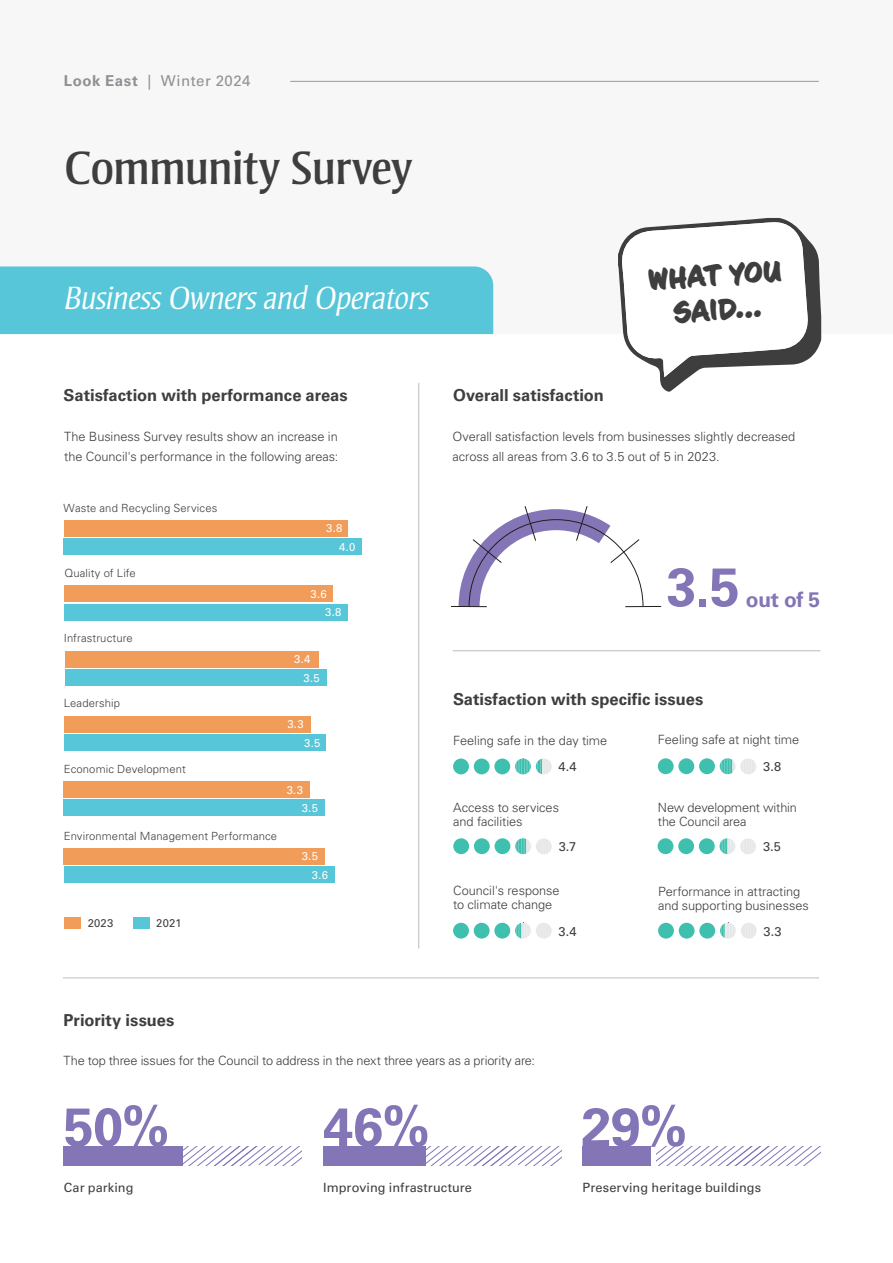
<style>
.page{position:relative;width:893px;height:1263px;background:#fff}
.page>*{position:absolute;margin:0;border:0;box-sizing:border-box;transform-origin:0 0}
.Body_Copy{font:700 54px "Univers LT Pro 65";color:#8476b6}
.Heading{font:48px "Strayhorn MT Pro";letter-spacing:-.025em;color:#3e3e3f}
.Heading_Italic{font:italic 300 33px "Strayhorn MT Pro";letter-spacing:-.025em;color:#fff}
.Sub_Heading__H3{font:700 29.4px/34.3px "CC Sign Language";color:#3e3e3f;text-align:center}
.Body_Copy-2{font:700 21px "Univers LT Pro 65";color:#8476b6}
.Sub_Heading__H3-2{font:700 16.5px "Univers LT Pro 65";color:#3e3e3f}
.t1{font:15px "Univers LT Pro 55 Roman";letter-spacing:.03em;color:#939598}
.Body_Copy-3{font:300 12.75px/13.5px "Univers LT Pro 45";letter-spacing:-.005em;color:#3e3e3f}
.Body_Copy-4{font:12.75px "Univers LT Pro 55 Roman";letter-spacing:.005em;color:#3e3e3f}
.Table_Body_Copy{font:300 11.25px "Univers LT Pro 45";letter-spacing:.01em;color:#3e3e3f}
.Table_Body_Copy-2{font:11.25px "Univers LT Pro 55 Roman";color:#fff}
.Table_Body_Copy-3{font:11.25px "Univers LT Pro 55 Roman";letter-spacing:.02em;color:#3e3e3f}
.s1{font-family:"Univers LT Pro 65";font-weight:700}
</style>
<div class="page">
<div style="left:0;top:0;width:893px;height:334px;background:#f7f7f8"></div>
<div style="left:0;top:266px;width:493px;height:68px;background:#57c6d8"></div>
<div style="left:64px;top:917px;width:17px;height:12px;background:#f19c58"></div>
<div style="left:133px;top:917px;width:17px;height:12px;background:#57c6d8"></div>
<hr style="left:453px;top:650px;width:367px;height:1px;background:#bcbdc0">
<hr style="left:63px;top:978px;width:756px;height:1px;background:#bcbdc0">
<div style="left:474px;top:758px;width:16px;height:16px;background:#3fbfae;border-radius:50%"></div>
<div style="left:453px;top:758px;width:16px;height:16px;background:#3fbfae;border-radius:50%"></div>
<div style="left:494px;top:758px;width:16px;height:16px;background:#3fbfae;border-radius:50%"></div>
<div style="left:658px;top:758px;width:16px;height:16px;background:#3fbfae;border-radius:50%"></div>
<div style="left:678px;top:758px;width:16px;height:16px;background:#3fbfae;border-radius:50%"></div>
<div style="left:699px;top:758px;width:16px;height:16px;background:#3fbfae;border-radius:50%"></div>
<svg style="left:515px;top:758px;width:37px;height:16px"></svg>
<svg style="left:720px;top:758px;width:36px;height:16px"></svg>
<div style="left:64px;top:520px;width:283px;height:17px;background:#f19c58"></div>
<div style="left:64px;top:539px;width:298px;height:16px;background:#57c6d8"></div>
<div style="left:65px;top:651px;width:254px;height:16px;background:#f19c58"></div>
<div style="left:65px;top:669px;width:261px;height:17px;background:#57c6d8"></div>
<div style="left:64px;top:799px;width:261px;height:17px;background:#57c6d8"></div>
<div style="left:64px;top:866px;width:270px;height:17px;background:#57c6d8"></div>
<div style="left:64px;top:781px;width:246px;height:17px;background:#f19c58"></div>
<div style="left:64px;top:848px;width:261px;height:16px;background:#f19c58"></div>
<div style="left:64px;top:604px;width:283px;height:16px;background:#57c6d8"></div>
<div style="left:64px;top:586px;width:268px;height:16px;background:#f19c58"></div>
<div style="left:453px;top:838px;width:16px;height:16px;background:#3fbfae;border-radius:50%"></div>
<div style="left:658px;top:838px;width:15px;height:16px;background:#3fbfae;border-radius:50%"></div>
<div style="left:474px;top:838px;width:16px;height:16px;background:#3fbfae;border-radius:50%"></div>
<div style="left:678px;top:838px;width:16px;height:16px;background:#3fbfae;border-radius:50%"></div>
<div style="left:495px;top:838px;width:15px;height:16px;background:#3fbfae;border-radius:50%"></div>
<div style="left:699px;top:838px;width:16px;height:16px;background:#3fbfae;border-radius:50%"></div>
<svg style="left:515px;top:838px;width:37px;height:16px"></svg>
<svg style="left:719px;top:838px;width:37px;height:16px"></svg>
<div style="left:474px;top:923px;width:16px;height:15px;background:#3fbfae;border-radius:50%"></div>
<div style="left:679px;top:923px;width:16px;height:15px;background:#3fbfae;border-radius:50%"></div>
<div style="left:453px;top:923px;width:16px;height:15px;background:#3fbfae;border-radius:50%"></div>
<div style="left:658px;top:923px;width:16px;height:15px;background:#3fbfae;border-radius:50%"></div>
<div style="left:494px;top:923px;width:16px;height:15px;background:#3fbfae;border-radius:50%"></div>
<div style="left:699px;top:923px;width:16px;height:15px;background:#3fbfae;border-radius:50%"></div>
<svg style="left:515px;top:923px;width:37px;height:15px"></svg>
<svg style="left:720px;top:923px;width:37px;height:15px"></svg>
<hr style="left:418px;top:383px;width:1px;height:565px;background:#bcbdc0">
<svg style="left:618px;top:218px;width:203px;height:174px"></svg>
<div style="left:64px;top:734px;width:261px;height:17px;background:#57c6d8"></div>
<div style="left:64px;top:716px;width:246px;height:16px;background:#f19c58"></div>
<svg style="left:451px;top:506px;width:211px;height:102px"></svg>
<div style="left:64px;top:1146px;width:119px;height:19px;background:#8476b6"></div>
<svg style="left:183px;top:1146px;width:119px;height:19px"></svg>
<svg style="left:425px;top:1146px;width:136px;height:19px"></svg>
<svg style="left:656px;top:1146px;width:165px;height:19px"></svg>
<div style="left:323px;top:1146px;width:102px;height:19px;background:#8476b6"></div>
<div style="left:583px;top:1146px;width:68px;height:19px;background:#8476b6"></div>
<p class="t1" style="left:64px;top:70px;width:188px"><span class="s1">Look East</span> | Winter 2024</p>
<p class="Heading" style="left:64px;top:139px;width:350px">Community Survey</p>
<p class="Heading_Italic" style="left:64px;top:278px;width:367px">Business Owners and Operators</p>
<p class="Sub_Heading__H3" style="left:647px;top:263px;width:135px;rotate:-4deg">WHAT YOU<br>SAID...</p>
<p class="Sub_Heading__H3-2" style="left:64px;top:384px;width:286px">Satisfaction with performance areas</p>
<p class="Body_Copy-3" style="left:64px;top:427px;width:276px;line-height:19.5px">The Business Survey results show an increase in the Council's performance in the following areas:</p>
<p class="Table_Body_Copy" style="left:64px;top:500px;width:155px">Waste and Recycling Services</p>
<p class="Table_Body_Copy" style="left:64px;top:566px;width:73px">Quality of Life</p>
<p class="Table_Body_Copy" style="left:64px;top:631px;width:70px">Infrastructure</p>
<p class="Table_Body_Copy" style="left:64px;top:696px;width:58px">Leadership</p>
<p class="Table_Body_Copy" style="left:64px;top:761px;width:124px">Economic Development</p>
<p class="Table_Body_Copy" style="left:64px;top:828px;width:215px">Environmental Management Performance</p>
<p class="Table_Body_Copy-2" style="left:326px;top:521px;width:18px">3.8</p>
<p class="Table_Body_Copy-2" style="left:339px;top:539px;width:18px">4.0</p>
<p class="Table_Body_Copy-2" style="left:310px;top:586px;width:18px">3.6</p>
<p class="Table_Body_Copy-2" style="left:325px;top:604px;width:18px">3.8</p>
<p class="Table_Body_Copy-2" style="left:294px;top:651px;width:18px">3.4</p>
<p class="Table_Body_Copy-2" style="left:303px;top:670px;width:18px">3.5</p>
<p class="Table_Body_Copy-2" style="left:287px;top:717px;width:18px">3.3</p>
<p class="Table_Body_Copy-2" style="left:304px;top:735px;width:18px">3.5</p>
<p class="Table_Body_Copy-2" style="left:287px;top:782px;width:18px">3.3</p>
<p class="Table_Body_Copy-2" style="left:302px;top:800px;width:18px">3.5</p>
<p class="Table_Body_Copy-2" style="left:302px;top:848px;width:18px">3.5</p>
<p class="Table_Body_Copy-2" style="left:312px;top:867px;width:18px">3.6</p>
<p class="Table_Body_Copy-3" style="left:88px;top:915px;width:27px">2023</p>
<p class="Table_Body_Copy-3" style="left:156px;top:915px;width:27px">2021</p>
<p class="Sub_Heading__H3-2" style="left:453px;top:384px;width:152px">Overall satisfaction</p>
<p class="Body_Copy-3" style="left:452px;top:427px;width:344px;line-height:19.5px">Overall satisfaction levels from businesses slightly decreased across all areas from 3.6 to 3.5 out of 5 in 2023.</p>
<p class="Body_Copy" style="left:667px;top:549px;width:75px">3.5</p>
<p class="Body_Copy-2" style="left:746px;top:585px;width:76px">out of 5</p>
<p class="Sub_Heading__H3-2" style="left:453px;top:687px;width:252px">Satisfaction with specific issues</p>
<p class="Body_Copy-3" style="left:453px;top:733px;width:156px">Feeling safe in the day time</p>
<p class="Body_Copy-4" style="left:558px;top:758px;width:20px">4.4</p>
<p class="Body_Copy-3" style="left:453px;top:800px;width:107px">Access to services and facilities</p>
<p class="Body_Copy-3" style="left:658px;top:732px;width:143px">Feeling safe at night time</p>
<p class="Body_Copy-4" style="left:763px;top:758px;width:20px">3.8</p>
<p class="Body_Copy-3" style="left:658px;top:800px;width:140px">New development within the Council area</p>
<p class="Body_Copy-4" style="left:559px;top:838px;width:19px">3.7</p>
<p class="Body_Copy-4" style="left:763px;top:838px;width:20px">3.5</p>
<p class="Body_Copy-3" style="left:453px;top:884px;width:108px">Council's response to climate change</p>
<p class="Body_Copy-3" style="left:658px;top:884px;width:152px">Performance in attracting and supporting businesses</p>
<p class="Body_Copy-4" style="left:558px;top:922px;width:20px">3.4</p>
<p class="Body_Copy-4" style="left:763px;top:922px;width:20px">3.3</p>
<p class="Sub_Heading__H3-2" style="left:64px;top:1009px;width:112px">Priority issues</p>
<p class="Body_Copy-3" style="left:64px;top:1054px;width:473px">The top three issues for the Council to address in the next three years as a priority are:</p>
<p class="Body_Copy" style="left:64px;top:1089px;width:107px">50%</p>
<p class="Body_Copy-4" style="left:64px;top:1179px;width:71px">Car parking</p>
<p class="Body_Copy" style="left:323px;top:1089px;width:108px">46%</p>
<p class="Body_Copy" style="left:581px;top:1089px;width:108px">29%</p>
<p class="Body_Copy-4" style="left:323px;top:1179px;width:150px">Improving infrastructure</p>
<p class="Body_Copy-4" style="left:583px;top:1179px;width:180px">Preserving heritage buildings</p>
</div>
